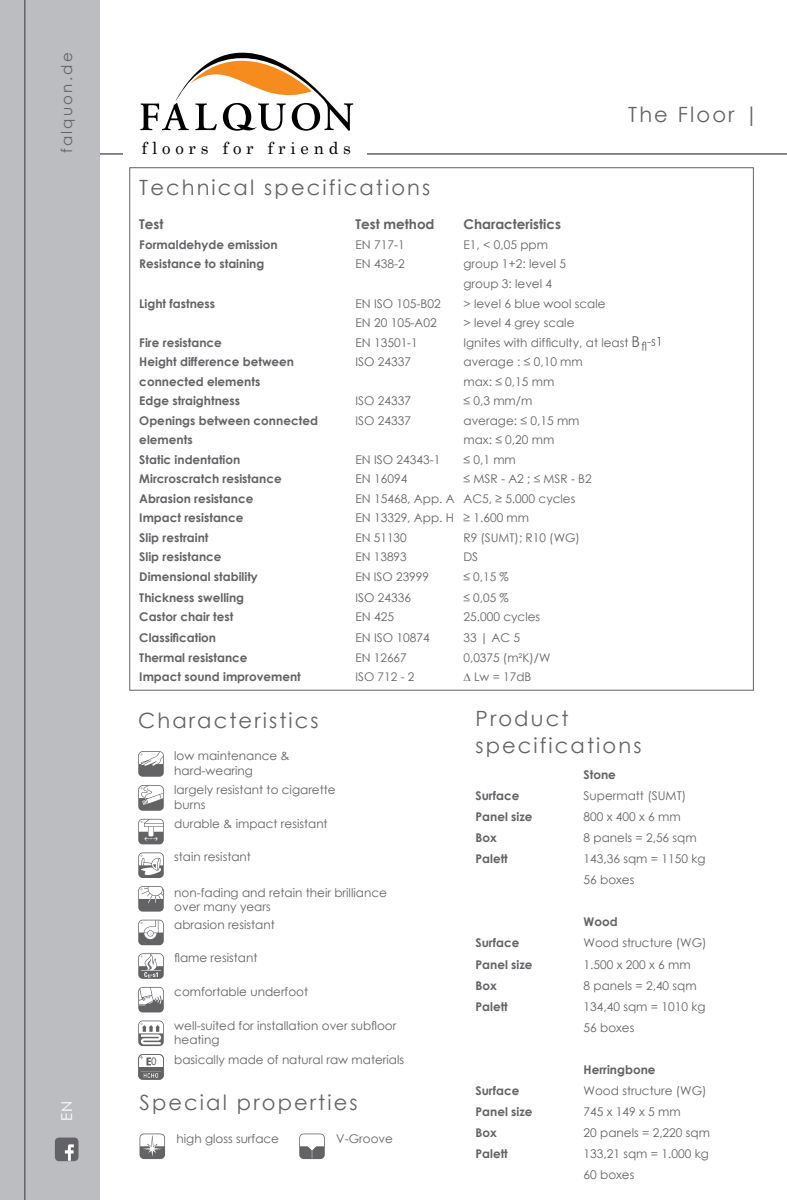
<style>
.page{position:relative;width:787px;height:1200px;background:#fff}
.page>*{position:absolute;margin:0;border:0;box-sizing:border-box;transform-origin:0 0}
.t1{font:21px "Century Gothic";letter-spacing:.1em;color:#636366}
.t2{font:16.8px "Century";letter-spacing:.285em;color:#000}
.t3{font:15px "Century Gothic";letter-spacing:.15em;color:#636366}
.t4{font:15px "Century Gothic";color:#fff}
.t5{font:700 13.5px "Century Gothic";color:#636366}
.t6{font:12px/14.4px "Century Gothic";color:#636366}
.t7{font:700 12px "Century Gothic";color:#636366}
.t8{font:11.85px "Century Gothic";color:#636366}
.t9{font:10.65px "Arial";color:#616160;scale:.94 1}
.s1{font-size:11.85px}
</style>
<div class="page">
<hr style="left:0;top:153px;width:787px;height:2px;background:#636366">
<div style="left:123px;top:17px;width:243px;height:149px;background:#fff"></div>
<div style="left:0;top:0;width:100px;height:1199px;background:#bcbdc0"></div>
<hr style="left:24px;top:0;width:2px;height:1199px;background:#636366">
<div style="left:55px;top:1137px;width:23px;height:23px;background:#636366;border-radius:4px"></div>
<svg style="left:65px;top:1144px;width:9px;height:16px"></svg>
<svg style="left:138px;top:751px;width:26px;height:25px"></svg>
<svg style="left:138px;top:785px;width:26px;height:25px"></svg>
<svg style="left:138px;top:818px;width:26px;height:26px"></svg>
<svg style="left:138px;top:886px;width:26px;height:25px"></svg>
<svg style="left:138px;top:919px;width:26px;height:25px"></svg>
<svg style="left:138px;top:987px;width:26px;height:25px"></svg>
<svg style="left:138px;top:953px;width:26px;height:25px"></svg>
<svg style="left:138px;top:852px;width:26px;height:25px"></svg>
<svg style="left:138px;top:1020px;width:26px;height:25px"></svg>
<svg style="left:641px;top:337px;width:18px;height:14px"></svg>
<svg style="left:299px;top:1133px;width:26px;height:25px"></svg>
<svg style="left:139px;top:1133px;width:26px;height:25px"></svg>
<svg style="left:140px;top:52px;width:213px;height:79px"></svg>
<svg style="left:138px;top:1054px;width:26px;height:25px"></svg>
<div style="left:151px;top:1057px;width:5px;height:8px;background:#fff"></div>
<p class="t3" style="left:56px;top:153px;width:102px;rotate:-90deg">falquon.de</p>
<p class="t4" style="left:56px;top:1120px;width:22px;rotate:-90deg">EN</p>
<p class="t2" style="left:142px;top:134px;width:211px">floors for friends</p>
<p class="t1" style="left:139px;top:172px;width:292px">Technical specifications</p>
<p class="t1" style="left:628px;top:99px;width:132px">The Floor |</p>
<p class="t5" style="left:139px;top:214px;width:26px">Test</p>
<p class="t5" style="left:355px;top:214px;width:81px">Test method</p>
<p class="t5" style="left:463px;top:214px;width:99px">Characteristics</p>
<p class="t7" style="left:139px;top:235px;width:140px">Formaldehyde emission</p>
<p class="t6" style="left:355px;top:237px;width:51px">EN 717-1</p>
<p class="t6" style="left:463px;top:237px;width:86px">E1, &lt; 0,05 ppm</p>
<p class="t7" style="left:139px;top:255px;width:127px">Resistance to staining</p>
<p class="t6" style="left:355px;top:257px;width:51px">EN 438-2</p>
<p class="t6" style="left:463px;top:257px;width:104px">group 1+2: level 5</p>
<p class="t6" style="left:463px;top:276px;width:90px">group 3: level 4</p>
<p class="t7" style="left:139px;top:294px;width:77px">Light fastness</p>
<p class="t6" style="left:355px;top:296px;width:87px">EN ISO 105-B02</p>
<p class="t6" style="left:463px;top:296px;width:144px">&gt; level 6 blue wool scale</p>
<p class="t6" style="left:355px;top:315px;width:83px">EN 20 105-A02</p>
<p class="t6" style="left:463px;top:315px;width:112px">&gt; level 4 grey scale</p>
<p class="t7" style="left:139px;top:333px;width:84px">Fire resistance</p>
<p class="t6" style="left:355px;top:335px;width:64px">EN 13501-1</p>
<p class="t6" style="left:463px;top:335px;width:166px">Ignites with difficulty, at least</p>
<p class="t7" style="left:139px;top:352px;width:156px">Height difference between</p>
<p class="t6" style="left:355px;top:354px;width:57px">ISO 24337</p>
<p class="t6" style="left:463px;top:354px;width:121px">average : ≤ 0,10 mm</p>
<p class="t7" style="left:139px;top:372px;width:122px">connected elements</p>
<p class="t6" style="left:463px;top:374px;width:92px">max: ≤ 0,15 mm</p>
<p class="t7" style="left:139px;top:391px;width:102px">Edge straightness</p>
<p class="t6" style="left:355px;top:393px;width:57px">ISO 24337</p>
<p class="t6" style="left:463px;top:393px;width:70px">≤ 0,3 mm/m</p>
<p class="t7" style="left:139px;top:411px;width:180px">Openings between connected</p>
<p class="t6" style="left:355px;top:413px;width:57px">ISO 24337</p>
<p class="t6" style="left:463px;top:413px;width:117px">average: ≤ 0,15 mm</p>
<p class="t7" style="left:139px;top:430px;width:55px">elements</p>
<p class="t6" style="left:463px;top:432px;width:92px">max: ≤ 0,20 mm</p>
<p class="t7" style="left:139px;top:450px;width:103px">Static indentation</p>
<p class="t6" style="left:355px;top:452px;width:86px">EN ISO 24343-1</p>
<p class="t6" style="left:463px;top:452px;width:54px">≤ 0,1 mm</p>
<p class="t7" style="left:139px;top:469px;width:144px">Mircroscratch resistance</p>
<p class="t6" style="left:355px;top:471px;width:53px">EN 16094</p>
<p class="t6" style="left:463px;top:471px;width:130px">≤ MSR - A2 ; <span class="s1">≤ MSR - B2</span></p>
<p class="t7" style="left:139px;top:489px;width:115px">Abrasion resistance</p>
<p class="t6" style="left:355px;top:491px;width:221px">EN 15468, App. A AC5, ≥ 5.000 cycles</p>
<p class="t7" style="left:139px;top:508px;width:106px">Impact resistance</p>
<p class="t6" style="left:355px;top:510px;width:175px">EN 13329, App. H ≥ 1.600 mm</p>
<p class="t7" style="left:139px;top:528px;width:71px">Slip restraint</p>
<p class="t8" style="left:355px;top:529px;width:53px">EN 51130</p>
<p class="t8" style="left:463px;top:529px;width:118px">R9 (SUMT); R10 (WG)</p>
<p class="t7" style="left:139px;top:547px;width:84px">Slip resistance</p>
<p class="t8" style="left:355px;top:548px;width:53px">EN 13893</p>
<p class="t8" style="left:463px;top:548px;width:16px">DS</p>
<p class="t7" style="left:139px;top:567px;width:120px">Dimensional stability</p>
<p class="t8" style="left:355px;top:568px;width:75px">EN ISO 23999</p>
<p class="t8" style="left:463px;top:568px;width:47px">≤ 0,15 %</p>
<p class="t7" style="left:139px;top:588px;width:106px">Thickness swelling</p>
<p class="t6" style="left:355px;top:590px;width:57px">ISO 24336</p>
<p class="t8" style="left:463px;top:589px;width:47px">≤ 0,05 %</p>
<p class="t7" style="left:139px;top:607px;width:96px">Castor chair test</p>
<p class="t6" style="left:355px;top:609px;width:40px">EN 425</p>
<p class="t6" style="left:463px;top:609px;width:78px">25.000 cycles</p>
<p class="t7" style="left:139px;top:628px;width:78px">Classification</p>
<p class="t6" style="left:355px;top:630px;width:76px">EN ISO 10874</p>
<p class="t6" style="left:463px;top:630px;width:58px">33 | AC 5</p>
<p class="t7" style="left:139px;top:648px;width:110px">Thermal resistance</p>
<p class="t8" style="left:355px;top:649px;width:53px">EN 12667</p>
<p class="t8" style="left:463px;top:649px;width:88px">0,0375 (m²K)/W</p>
<p class="t7" style="left:139px;top:667px;width:163px">Impact sound improvement</p>
<p class="t8" style="left:355px;top:668px;width:61px">ISO 712 - 2</p>
<p class="t8" style="left:463px;top:668px;width:69px">∆ Lw = 17dB</p>
<p class="t3" style="left:631px;top:330px;width:10px">B</p>
<p class="t1" style="left:138px;top:705px;width:182px">Characteristics</p>
<p class="t6" style="left:174px;top:748px;width:117px">low maintenance &amp; hard-wearing</p>
<p class="t6" style="left:174px;top:782px;width:163px">largely resistant to cigarette burns</p>
<p class="t6" style="left:174px;top:815px;width:155px">durable &amp; impact resistant</p>
<p class="t6" style="left:174px;top:849px;width:78px">stain resistant</p>
<p class="t6" style="left:174px;top:884px;width:214px">non-fading and retain their brilliance</p>
<p class="t6" style="left:174px;top:899px;width:98px">over many years</p>
<p class="t6" style="left:174px;top:950px;width:85px">flame resistant</p>
<p class="t6" style="left:174px;top:916px;width:102px">abrasion resistant</p>
<p class="t6" style="left:174px;top:983px;width:135px">comfortable underfoot</p>
<p class="t9" style="left:151px;top:1053px;width:7px">0</p>
<p class="t6" style="left:174px;top:1017px;width:224px">well-suited for installation over subfloor heating</p>
<p class="t6" style="left:174px;top:1052px;width:231px">basically made of natural raw materials</p>
<p class="t1" style="left:139px;top:1087px;width:220px">Special properties</p>
<p class="t6" style="left:176px;top:1130px;width:104px">high gloss surface</p>
<p class="t6" style="left:336px;top:1130px;width:58px">V-Groove</p>
<p class="t1" style="left:475px;top:704px;width:94px">Product</p>
<p class="t1" style="left:475px;top:731px;width:167px">specifications</p>
<p class="t7" style="left:583px;top:765px;width:34px">Stone</p>
<p class="t7" style="left:475px;top:786px;width:45px">Surface</p>
<p class="t6" style="left:583px;top:788px;width:104px">Supermatt (SUMT)</p>
<p class="t7" style="left:475px;top:807px;width:59px">Panel size</p>
<p class="t6" style="left:583px;top:809px;width:99px">800 x 400 x 6 mm</p>
<p class="t7" style="left:475px;top:828px;width:23px">Box</p>
<p class="t6" style="left:583px;top:830px;width:115px">8 panels = 2,56 sqm</p>
<p class="t7" style="left:475px;top:849px;width:34px">Palett</p>
<p class="t6" style="left:583px;top:851px;width:123px">143,36 sqm = 1150 kg</p>
<p class="t6" style="left:583px;top:872px;width:52px">56 boxes</p>
<p class="t7" style="left:583px;top:912px;width:36px">Wood</p>
<p class="t7" style="left:475px;top:933px;width:45px">Surface</p>
<p class="t6" style="left:583px;top:935px;width:125px">Wood structure (WG)</p>
<p class="t7" style="left:475px;top:954px;width:59px">Panel size</p>
<p class="t6" style="left:583px;top:956px;width:109px">1.500 x 200 x 6 mm</p>
<p class="t7" style="left:475px;top:975px;width:23px">Box</p>
<p class="t6" style="left:583px;top:977px;width:115px">8 panels = 2,40 sqm</p>
<p class="t7" style="left:475px;top:996px;width:34px">Palett</p>
<p class="t6" style="left:583px;top:998px;width:123px">134,40 sqm = 1010 kg</p>
<p class="t6" style="left:583px;top:1019px;width:52px">56 boxes</p>
<p class="t7" style="left:583px;top:1059px;width:73px">Herringbone</p>
<p class="t7" style="left:475px;top:1080px;width:45px">Surface</p>
<p class="t6" style="left:583px;top:1082px;width:125px">Wood structure (WG)</p>
<p class="t7" style="left:475px;top:1101px;width:59px">Panel size</p>
<p class="t6" style="left:583px;top:1103px;width:99px">745 x 149 x 5 mm</p>
<p class="t7" style="left:475px;top:1122px;width:23px">Box</p>
<p class="t6" style="left:583px;top:1124px;width:128px">20 panels = 2,220 sqm</p>
<p class="t7" style="left:475px;top:1143px;width:34px">Palett</p>
<p class="t6" style="left:583px;top:1145px;width:127px">133,21 sqm = 1.000 kg</p>
<p class="t6" style="left:583px;top:1166px;width:52px">60 boxes</p>
</div>
